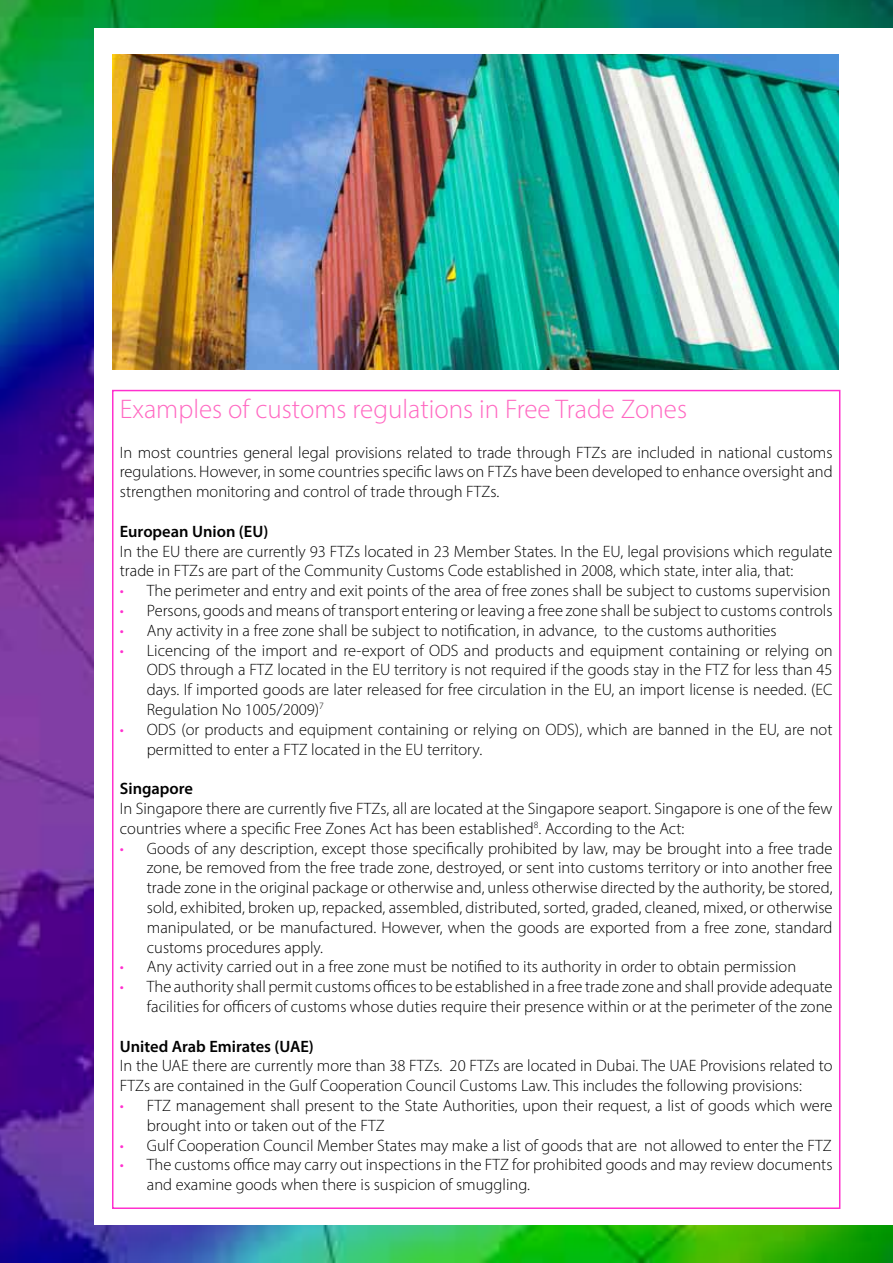
<style>
.page{position:relative;width:893px;height:1263px;background:#fff}
.page>*{position:absolute;margin:0;border:0;box-sizing:border-box;transform-origin:0 0}
.t1{font:300 27px "Myriad Pro";color:#ff69c2}
.t2{font:300 16.5px/19.8px "Myriad Pro";color:#000}
.t3{font:600 16.5px "Myriad Pro";color:#000}
.s1{color:#ff30ce}
</style>
<div class="page">
<img style="left:0;top:0;width:892px;height:1263px">
<div style="left:95px;top:28px;width:798px;height:1197px;background:#fff"></div>
<img style="left:112px;top:54px;width:727px;height:316px">
<h1 class="t1" style="left:120px;top:393px;width:569px">Examples of customs regulations in Free Trade Zones</h1>
<p class="t2" style="left:120px;top:442px;width:714px;text-align:justify">In most countries general legal provisions related to trade through FTZs are included in national customs regulations. However, in some countries specific laws on FTZs have been developed to enhance oversight and strengthen monitoring and control of trade through FTZs.</p>
<p class="t3" style="left:120px;top:521px;width:150px">European Union (EU)</p>
<p class="t2" style="left:120px;top:541px;width:714px">In the EU there are currently 93 FTZs located in 23 Member States. In the EU, legal provisions which regulate trade in FTZs are part of the Community Customs Code established in 2008, which state, inter alia, that:</p>
<p class="t2" style="left:120px;top:581px;width:712px"><span class="s1">•</span> The perimeter and entry and exit points of the area of free zones shall be subject to customs supervision</p>
<p class="t2" style="left:120px;top:600px;width:714px"><span class="s1">•</span> Persons, goods and means of transport entering or leaving a free zone shall be subject to customs controls</p>
<p class="t2" style="left:120px;top:620px;width:658px"><span class="s1">•</span> Any activity in a free zone shall be subject to notification, in advance, to the customs authorities</p>
<p class="t2" style="left:147px;top:640px;width:687px;text-align:justify;text-indent:-27px"><span class="s1">•</span> Licencing of the import and re-export of ODS and products and equipment containing or relying on ODS through a FTZ located in the EU territory is not required if the goods stay in the FTZ for less than 45 days. If imported goods are later released for free circulation in the EU, an import license is needed. (EC Regulation No 1005/2009)<sup>7</sup></p>
<p class="t2" style="left:147px;top:719px;width:687px;text-indent:-27px"><span class="s1">•</span> ODS (or products and equipment containing or relying on ODS), which are banned in the EU, are not permitted to enter a FTZ located in the EU territory.</p>
<p class="t3" style="left:120px;top:778px;width:75px">Singapore</p>
<p class="t2" style="left:120px;top:798px;width:714px">In Singapore there are currently five FTZs, all are located at the Singapore seaport. Singapore is one of the few countries where a specific Free Zones Act has been established<sup>8</sup>. According to the Act:</p>
<p class="t2" style="left:147px;top:838px;width:687px;text-align:justify;text-indent:-27px"><span class="s1">•</span> Goods of any description, except those specifically prohibited by law, may be brought into a free trade zone, be removed from the free trade zone, destroyed, or sent into customs territory or into another free trade zone in the original package or otherwise and, unless otherwise directed by the authority, be stored, sold, exhibited, broken up, repacked, assembled, distributed, sorted, graded, cleaned, mixed, or otherwise manipulated, or be manufactured. However, when the goods are exported from a free zone, standard customs procedures apply.</p>
<p class="t2" style="left:120px;top:957px;width:678px"><span class="s1">•</span> Any activity carried out in a free zone must be notified to its authority in order to obtain permission</p>
<p class="t2" style="left:120px;top:977px;width:714px;text-align:right"><span class="s1">•</span> The authority shall permit customs offices to be established in a free trade zone and shall provide adequate facilities for officers of customs whose duties require their presence within or at the perimeter of the zone</p>
<p class="t3" style="left:120px;top:1035px;width:196px">United Arab Emirates (UAE)</p>
<p class="t2" style="left:120px;top:1056px;width:714px">In the UAE there are currently more than 38 FTZs. 20 FTZs are located in Dubai. The UAE Provisions related to<br>FTZs are contained in the Gulf Cooperation Council Customs Law. This includes the following provisions:</p>
<p class="t2" style="left:147px;top:1095px;width:687px;text-indent:-27px"><span class="s1">•</span> FTZ management shall present to the State Authorities, upon their request, a list of goods which were brought into or taken out of the FTZ</p>
<p class="t2" style="left:120px;top:1135px;width:713px"><span class="s1">•</span> Gulf Cooperation Council Member States may make a list of goods that are not allowed to enter the FTZ</p>
<p class="t2" style="left:147px;top:1155px;width:687px;text-indent:-27px"><span class="s1">•</span> The customs office may carry out inspections in the FTZ for prohibited goods and may review documents and examine goods when there is suspicion of smuggling.</p>
</div>
